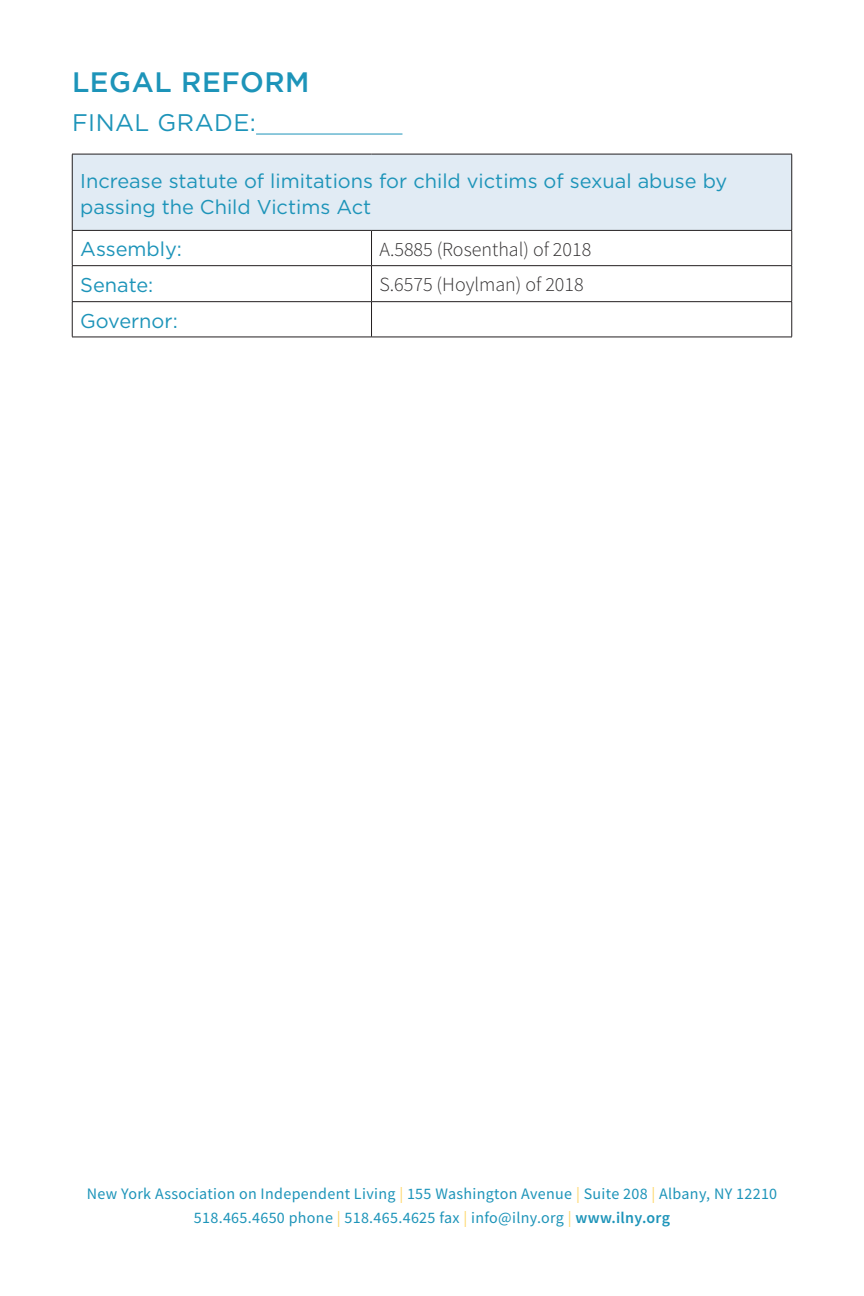
<style>
.page{position:relative;width:864px;height:1296px;background:#fff}
.page>*{position:absolute;margin:0;border:0;box-sizing:border-box;transform-origin:0 0}
.t1{font:500 28px "Gotham";letter-spacing:.02em;color:#1d94b9}
.t2{font:24px "Gotham";letter-spacing:.02em;color:#1d94b9}
.t3{font:20px/26px "Gotham";color:#1d94b9}
.t4{font:300 20px "Source Sans Pro";color:#312f30}
.t5{font:16px/24px "Source Sans Pro";letter-spacing:.02em;color:#1d94b9;text-align:center}
.s1{color:#fed667}
.s2{font-weight:600}
</style>
<div class="page">
<div style="left:72px;top:154px;width:720px;height:76px;background:#e1ebf4"></div>
<svg style="left:73px;top:266px;width:718px;height:71px"></svg>
<hr style="left:72px;top:154px;width:300px;height:1px;background:#231f20">
<hr style="left:72px;top:154px;width:1px;height:76px;background:#231f20">
<hr style="left:372px;top:154px;width:420px;height:1px;background:#231f20">
<hr style="left:791px;top:154px;width:1px;height:76px;background:#231f20">
<hr style="left:72px;top:230px;width:300px;height:1px;background:#231f20">
<hr style="left:72px;top:231px;width:1px;height:34px;background:#231f20">
<hr style="left:372px;top:230px;width:420px;height:1px;background:#231f20">
<hr style="left:371px;top:231px;width:1px;height:34px;background:#231f20">
<hr style="left:791px;top:231px;width:1px;height:34px;background:#231f20">
<hr style="left:72px;top:265px;width:300px;height:1px;background:#231f20">
<hr style="left:72px;top:266px;width:1px;height:35px;background:#231f20">
<hr style="left:372px;top:265px;width:420px;height:1px;background:#231f20">
<hr style="left:371px;top:266px;width:1px;height:35px;background:#231f20">
<hr style="left:791px;top:266px;width:1px;height:35px;background:#231f20">
<hr style="left:72px;top:301px;width:300px;height:1px;background:#231f20">
<hr style="left:72px;top:302px;width:1px;height:35px;background:#231f20">
<hr style="left:372px;top:301px;width:420px;height:1px;background:#231f20">
<hr style="left:371px;top:302px;width:1px;height:35px;background:#231f20">
<hr style="left:791px;top:302px;width:1px;height:35px;background:#231f20">
<hr style="left:72px;top:337px;width:300px;height:1px;background:#231f20">
<hr style="left:372px;top:337px;width:420px;height:1px;background:#231f20">
<hr style="left:256px;top:134px;width:146px;height:1px;background:#1d94b9">
<p class="t1" style="left:72px;top:67px;width:239px">LEGAL REFORM</p>
<p class="t2" style="left:72px;top:109px;width:186px">FINAL GRADE:</p>
<p class="t3" style="left:80px;top:167px;width:649px">Increase statute of limitations for child victims of sexual abuse by passing the Child Victims Act</p>
<p class="t3" style="left:80px;top:236px;width:103px">Assembly:</p>
<p class="t4" style="left:380px;top:237px;width:213px">A.5885 (Rosenthal) of 2018</p>
<p class="t3" style="left:80px;top:272px;width:75px">Senate:</p>
<p class="t4" style="left:380px;top:272px;width:206px">S.6575 (Hoylman) of 2018</p>
<p class="t3" style="left:80px;top:307px;width:99px">Governor:</p>
<p class="t5" style="left:87px;top:1182px;width:692px">New York Association on Independent Living <span class="s1">|</span> 155 Washington Avenue <span class="s1">|</span> Suite 208 <span class="s1">|</span> Albany, NY 12210<br>518.465.4650 phone <span class="s1">|</span> 518.465.4625 fax <span class="s1">|</span> info@ilny.org <span class="s1">|</span> <span class="s2">www.ilny.org</span></p>
</div>
